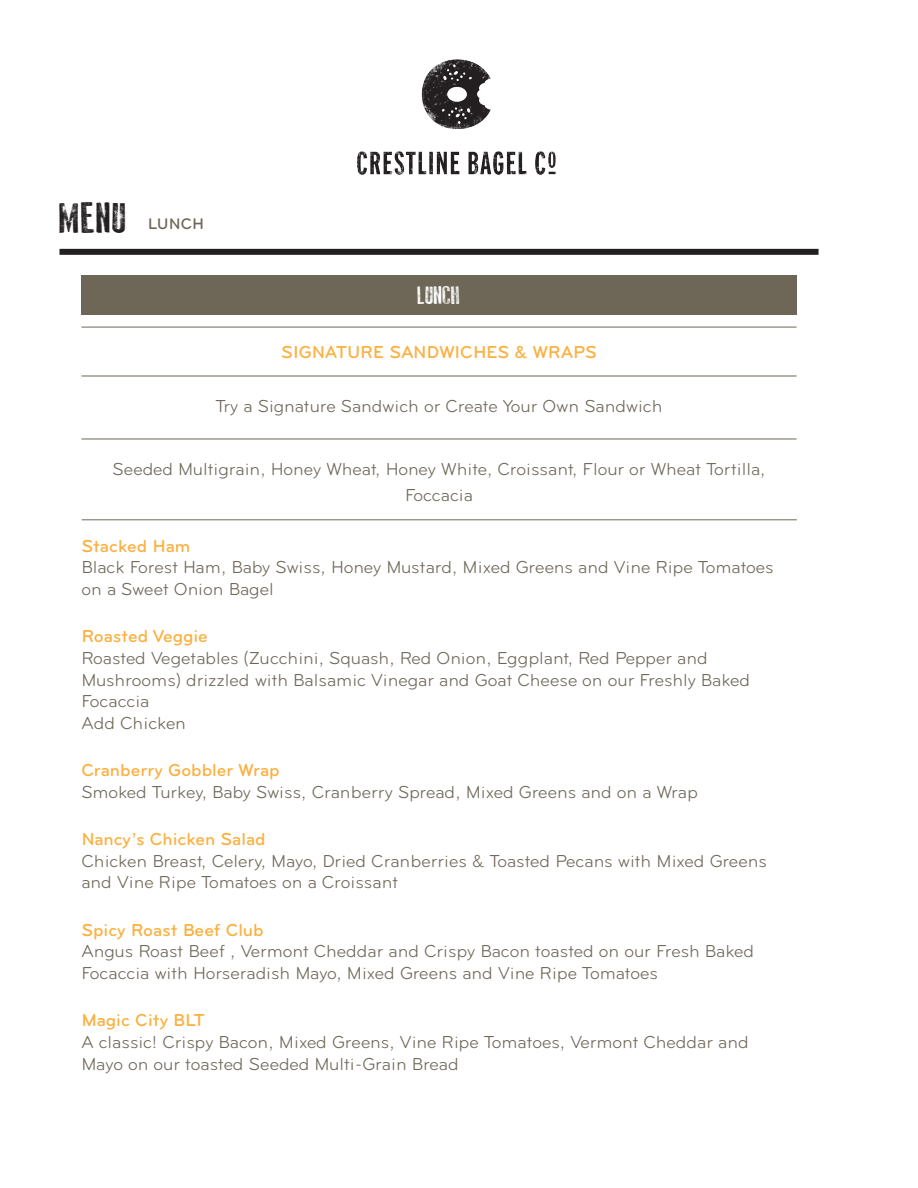
<style>
.page{position:relative;width:918px;height:1188px;background:#fff}
.page>*{position:absolute;margin:0;border:0;box-sizing:border-box;transform-origin:0 0}
.t1{font:42.9px "Old Press";color:#231f20}
.t2{font:24.9px "Old Press";color:#fff}
.t3{font:18px/21.6px "Bryant";color:#6e6759}
.t4{font:500 18px "Bryant";color:#fbb040}
.t5{font:500 15.9px "Bryant";letter-spacing:-.01em;color:#6e6759}
</style>
<div class="page">
<img style="left:357px;top:59px;width:199px;height:116px">
<div style="left:59px;top:249px;width:760px;height:6px;background:#231f20"></div>
<div style="left:81px;top:275px;width:716px;height:40px;background:#6e6758"></div>
<hr style="left:81px;top:327px;width:716px;height:1px;background:#6e6759">
<hr style="left:81px;top:375px;width:716px;height:1px;background:#6e6759">
<hr style="left:81px;top:438px;width:716px;height:1px;background:#6e6759">
<hr style="left:82px;top:519px;width:715px;height:1px;background:#6e6759">
<p class="t1" style="left:59px;top:194px;width:69px">MENU</p>
<p class="t5" style="left:148px;top:215px;width:58px">LUNCH</p>
<p class="t2" style="left:418px;top:282px;width:44px">LUNCH</p>
<p class="t4" style="left:281px;top:342px;width:317px">SIGNATURE SANDWICHES &amp; WRAPS</p>
<p class="t3" style="left:215px;top:396px;width:449px">Try a Signature Sandwich or Create Your Own Sandwich</p>
<p class="t3" style="left:112px;top:459px;width:655px">Seeded Multigrain, Honey Wheat, Honey White, Croissant, Flour or Wheat Tortilla,</p>
<p class="t3" style="left:405px;top:485px;width:69px">Foccacia</p>
<p class="t4" style="left:81px;top:536px;width:110px">Stacked Ham</p>
<p class="t3" style="left:81px;top:557px;width:694px">Black Forest Ham, Baby Swiss, Honey Mustard, Mixed Greens and Vine Ripe Tomatoes on a Sweet Onion Bagel</p>
<p class="t4" style="left:81px;top:626px;width:128px">Roasted Veggie</p>
<p class="t3" style="left:81px;top:647px;width:670px">Roasted Vegetables (Zucchini, Squash, Red Onion, Eggplant, Red Pepper and<br>Mushrooms) drizzled with Balsamic Vinegar and Goat Cheese on our Freshly Baked<br>Focaccia</p>
<p class="t3" style="left:81px;top:712px;width:106px">Add Chicken</p>
<p class="t4" style="left:81px;top:760px;width:200px">Cranberry Gobbler Wrap</p>
<p class="t3" style="left:81px;top:781px;width:618px">Smoked Turkey, Baby Swiss, Cranberry Spread, Mixed Greens and on a Wrap</p>
<p class="t4" style="left:81px;top:829px;width:186px">Nancy’s Chicken Salad</p>
<p class="t3" style="left:81px;top:850px;width:687px">Chicken Breast, Celery, Mayo, Dried Cranberries &amp; Toasted Pecans with Mixed Greens and Vine Ripe Tomatoes on a Croissant</p>
<p class="t4" style="left:81px;top:920px;width:184px">Spicy Roast Beef Club</p>
<p class="t3" style="left:81px;top:941px;width:674px">Angus Roast Beef , Vermont Cheddar and Crispy Bacon toasted on our Fresh Baked<br>Focaccia with Horseradish Mayo, Mixed Greens and Vine Ripe Tomatoes</p>
<p class="t4" style="left:81px;top:1010px;width:125px">Magic City BLT</p>
<p class="t3" style="left:81px;top:1031px;width:669px">A classic! Crispy Bacon, Mixed Greens, Vine Ripe Tomatoes, Vermont Cheddar and<br>Mayo on our toasted Seeded Multi-Grain Bread</p>
</div>
